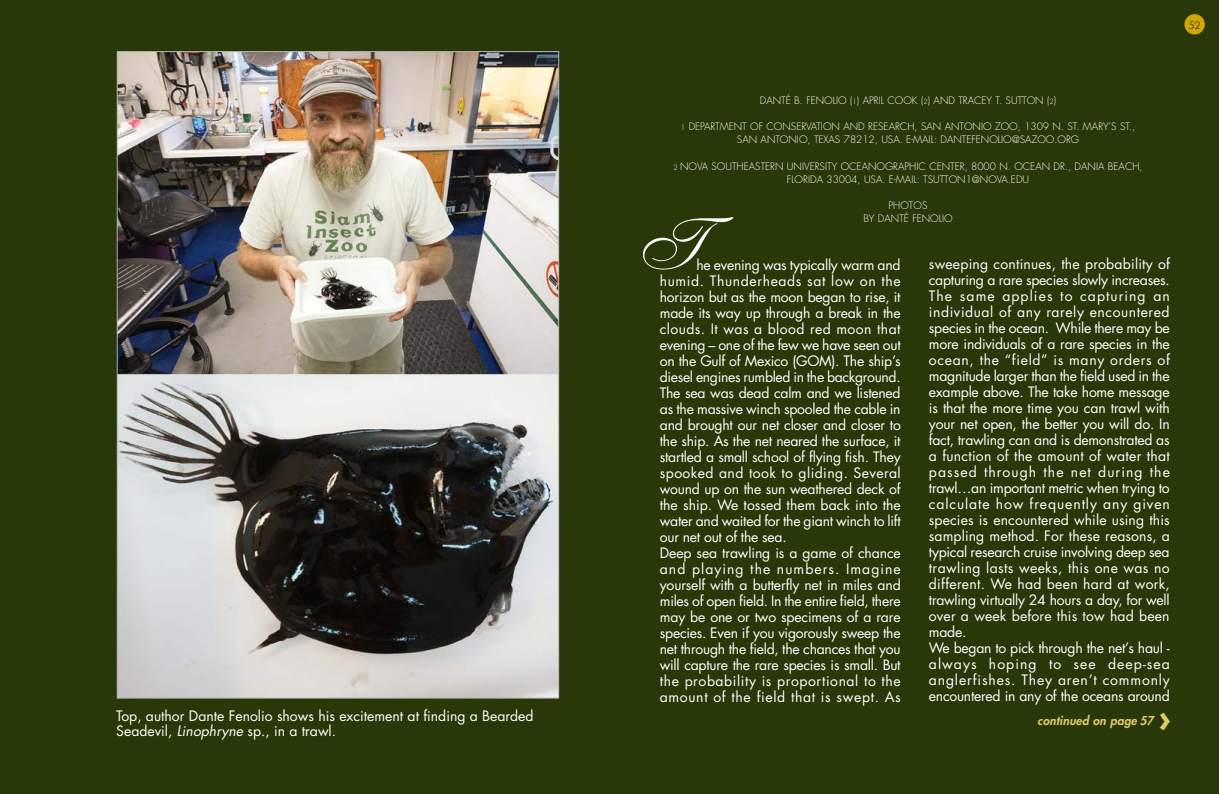
<style>
.page{position:relative;width:1219px;height:794px;background:#283809}
.page>*{position:absolute;margin:0;border:0;box-sizing:border-box;transform-origin:0 0}
.t1{font:73.4px "Shelley Allegro Script";color:#fff}
.t2{font:700 36px "Futura";color:#e3ca68}
.t3{font:14px/16px "Futura";letter-spacing:-.02em;color:#fff}
.t4{font:14px/15px "Futura";color:#fff}
.t5{font:italic 800 12px "Futura";letter-spacing:.01em;color:#e3ca68}
.t6{font:300 10px/13.1px "Futura";color:#fff;text-align:center}
.t7{font:300 10px "Futura";color:#000}
.s1{font-style:italic}
.s2{font-size:7px}
</style>
<div class="page">
<div style="left:1184px;top:14px;width:21px;height:20px;background:#d1a703;border-radius:50%"></div>
<img style="left:119px;top:53px;width:438px;height:643px">
<p class="t4" style="left:116px;top:709px;width:419px">Top, author Dante Fenolio shows his excitement at finding a Bearded<br>Seadevil, <span class="s1">Linophryne</span> sp., in a trawl.</p>
<p class="t7" style="left:1188px;top:21px;width:14px">52</p>
<p class="t6" style="left:760px;top:94px;width:298px">DANTÉ B. FENOLIO (<span class="s2">1</span>) APRIL COOK (<span class="s2">2</span>) AND TRACEY T. SUTTON (<span class="s2">2</span>)</p>
<p class="t6" style="left:681px;top:121px;width:456px"><span class="s2">1</span> DEPARTMENT OF CONSERVATION AND RESEARCH, SAN ANTONIO ZOO, 1309 N. ST. MARY’S ST.,<br>SAN ANTONIO, TEXAS 78212, USA. E-MAIL: DANTEFENOLIO@SAZOO.ORG</p>
<p class="t6" style="left:673px;top:160px;width:471px"><span class="s2">2</span> NOVA SOUTHEASTERN UNIVERSITY OCEANOGRAPHIC CENTER, 8000 N. OCEAN DR., DANIA BEACH,<br>FLORIDA 33004, USA. E-MAIL: TSUTTON1@NOVA.EDU</p>
<p class="t6" style="left:863px;top:200px;width:91px">PHOTOS<br>BY DANTÉ FENOLIO</p>
<h1 class="t1" style="left:643px;top:218px;width:67px">T</h1>
<p class="t3" style="left:660px;top:258px;width:243px;text-indent:37px">he evening was typically warm and humid. Thunderheads sat low on the horizon but as the moon began to rise, it made its way up through a break in the clouds. It was a blood red moon that evening – one of the few we have seen out on the Gulf of Mexico (GOM). The ship’s diesel engines rumbled in the background.<br>The sea was dead calm and we listened as the massive winch spooled the cable in and brought our net closer and closer to the ship. As the net neared the surface, it startled a small school of flying fish. They spooked and took to gliding. Several wound up on the sun weathered deck of the ship. We tossed them back into the water and waited for the giant winch to lift our net out of the sea.<br>Deep sea trawling is a game of chance and playing the numbers. Imagine yourself with a butterfly net in miles and miles of open field. In the entire field, there may be one or two specimens of a rare species. Even if you vigorously sweep the net through the field, the chances that you will capture the rare species is small. But the probability is proportional to the amount of the field that is swept. As</p>
<p class="t3" style="left:929px;top:257px;width:243px">sweeping continues, the probability of capturing a rare species slowly increases.<br>The same applies to capturing an individual of any rarely encountered species in the ocean. While there may be more individuals of a rare species in the ocean, the “field” is many orders of magnitude larger than the field used in the example above. The take home message is that the more time you can trawl with your net open, the better you will do. In fact, trawling can and is demonstrated as a function of the amount of water that passed through the net during the trawl…an important metric when trying to calculate how frequently any given species is encountered while using this sampling method. For these reasons, a typical research cruise involving deep sea trawling lasts weeks, this one was no different. We had been hard at work, trawling virtually 24 hours a day, for well over a week before this tow had been made.<br>We began to pick through the net’s haul - always hoping to see deep-sea anglerfishes. They aren’t commonly encountered in any of the oceans around</p>
<p class="t5" style="left:1038px;top:715px;width:118px">continued on page 57</p>
<h2 class="t2" style="left:1158px;top:703px;width:14px">›</h2>
</div>
